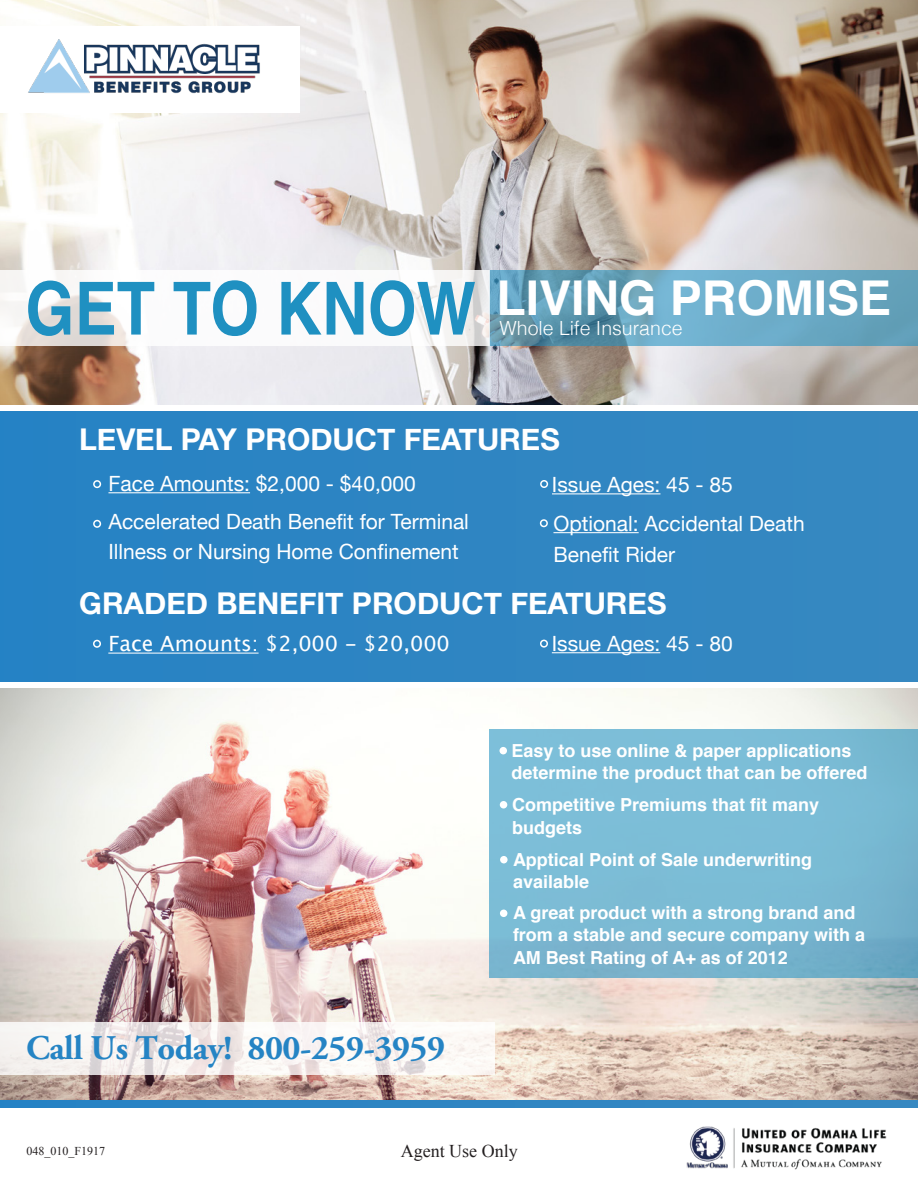
<style>
.page{position:relative;width:918px;height:1188px;background:#fff}
.page>*{position:absolute;margin:0;border:0;box-sizing:border-box;transform-origin:0 0}
.t1{font:700 73.2px "Helvetica";color:#1f90c1;scale:.86 1}
.t2{font:700 48px "Helvetica";color:#fff}
.t3{font:700 34.5px "Adobe Garamond Pro";letter-spacing:-.01em;color:#2584c4}
.t4{font:700 30px "Helvetica Neue";color:#fff}
.t5{font:21px/38.8px "Helvetica Neue";color:#fff}
.t6{font:21px "Lucida Grande";color:#fff}
.t7{font:300 19.5px "Helvetica";color:#fff}
.t8{font:700 18px/22.5px "Helvetica";color:#fff}
.t9{font:18px "Times New Roman";color:#231f20}
.t10{font:12px "Times New Roman";color:#231f20}
</style>
<div class="page">
<img style="left:0;top:0;width:918px;height:405px">
<img style="left:0;top:688px;width:918px;height:413px">
<div style="left:0;top:408px;width:918px;height:279px;background:#2e85c2"></div>
<svg style="left:489px;top:270px;width:429px;height:76px;background:#66a4be"></svg>
<div style="left:0;top:26px;width:299px;height:86px;background:#fff"></div>
<hr style="left:108px;top:492px;width:142px;height:1px;background:#fff">
<hr style="left:552px;top:493px;width:108px;height:1px;background:#fff">
<hr style="left:553px;top:532px;width:86px;height:1px;background:#fff">
<div style="left:93px;top:480px;width:8px;height:8px;border:2px solid #fff;border-radius:50%"></div>
<div style="left:540px;top:480px;width:8px;height:8px;border:2px solid #fff;border-radius:50%"></div>
<div style="left:93px;top:520px;width:8px;height:8px;border:2px solid #fff;border-radius:50%"></div>
<div style="left:540px;top:519px;width:8px;height:8px;border:2px solid #fff;border-radius:50%"></div>
<div style="left:0;top:405px;width:918px;height:6px;background:#fff"></div>
<hr style="left:108px;top:653px;width:151px;height:1px;background:#fff">
<hr style="left:552px;top:652px;width:108px;height:1px;background:#fff">
<div style="left:93px;top:640px;width:8px;height:8px;border:2px solid #fff;border-radius:50%"></div>
<div style="left:540px;top:640px;width:8px;height:8px;border:2px solid #fff;border-radius:50%"></div>
<div style="left:0;top:682px;width:918px;height:5px;background:#fff"></div>
<div style="left:0;top:1101px;width:918px;height:7px;background:#2f85c2"></div>
<div style="left:489px;top:729px;width:429px;height:249px;background:#7bbcd5"></div>
<div style="left:500px;top:747px;width:7px;height:7px;background:#fff;border-radius:50%"></div>
<div style="left:500px;top:801px;width:7px;height:8px;background:#fff;border-radius:50%"></div>
<div style="left:500px;top:856px;width:8px;height:7px;background:#fff;border-radius:50%"></div>
<div style="left:500px;top:910px;width:7px;height:7px;background:#fff;border-radius:50%"></div>
<img style="left:686px;top:1126px;width:201px;height:44px">
<svg style="left:0;top:270px;width:489px;height:76px"></svg>
<svg style="left:0;top:1022px;width:494px;height:52px;fill:#f8f5f3"></svg>
<img style="left:28px;top:39px;width:232px;height:55px">
<h1 class="t1" style="left:26px;top:250px;width:525px">GET TO KNOW</h1>
<h2 class="t2" style="left:497px;top:259px;width:396px">LIVING PROMISE</h2>
<p class="t7" style="left:500px;top:312px;width:185px">Whole Life Insurance</p>
<h3 class="t4" style="left:79px;top:416px;width:482px">LEVEL PAY PRODUCT FEATURES</h3>
<p class="t5" style="left:108px;top:465px;width:309px">Face Amounts: $2,000 - $40,000</p>
<p class="t5" style="left:552px;top:466px;width:254px">Issue Ages: 45 - 85<br>Optional: Accidental Death</p>
<p class="t5" style="left:553px;top:536px;width:123px">Benefit Rider</p>
<h3 class="t4" style="left:79px;top:580px;width:589px">GRADED BENEFIT PRODUCT FEATURES</h3>
<p class="t5" style="left:108px;top:508px;width:362px;line-height:30px">Accelerated Death Benefit for Terminal<br>Illness or Nursing Home Confinement</p>
<p class="t6" style="left:108px;top:632px;width:343px">Face Amounts: $2,000 - $20,000</p>
<p class="t5" style="left:552px;top:625px;width:182px">Issue Ages: 45 - 80</p>
<h3 class="t3" style="left:26px;top:1028px;width:421px">Call Us Today! 800-259-3959</h3>
<p class="t8" style="left:512px;top:740px;width:358px">Easy to use online &amp; paper applications determine the product that can be offered</p>
<p class="t8" style="left:512px;top:794px;width:309px">Competitive Premiums that fit many budgets</p>
<p class="t8" style="left:513px;top:848px;width:301px">Apptical Point of Sale underwriting available</p>
<p class="t8" style="left:513px;top:902px;width:354px">A great product with a strong brand and from a stable and secure company with a<br>AM Best Rating of A+ as of 2012</p>
<p class="t10" style="left:26px;top:1143px;width:80px">048_010_F1917</p>
<p class="t9" style="left:401px;top:1139px;width:118px">Agent Use Only</p>
</div>
